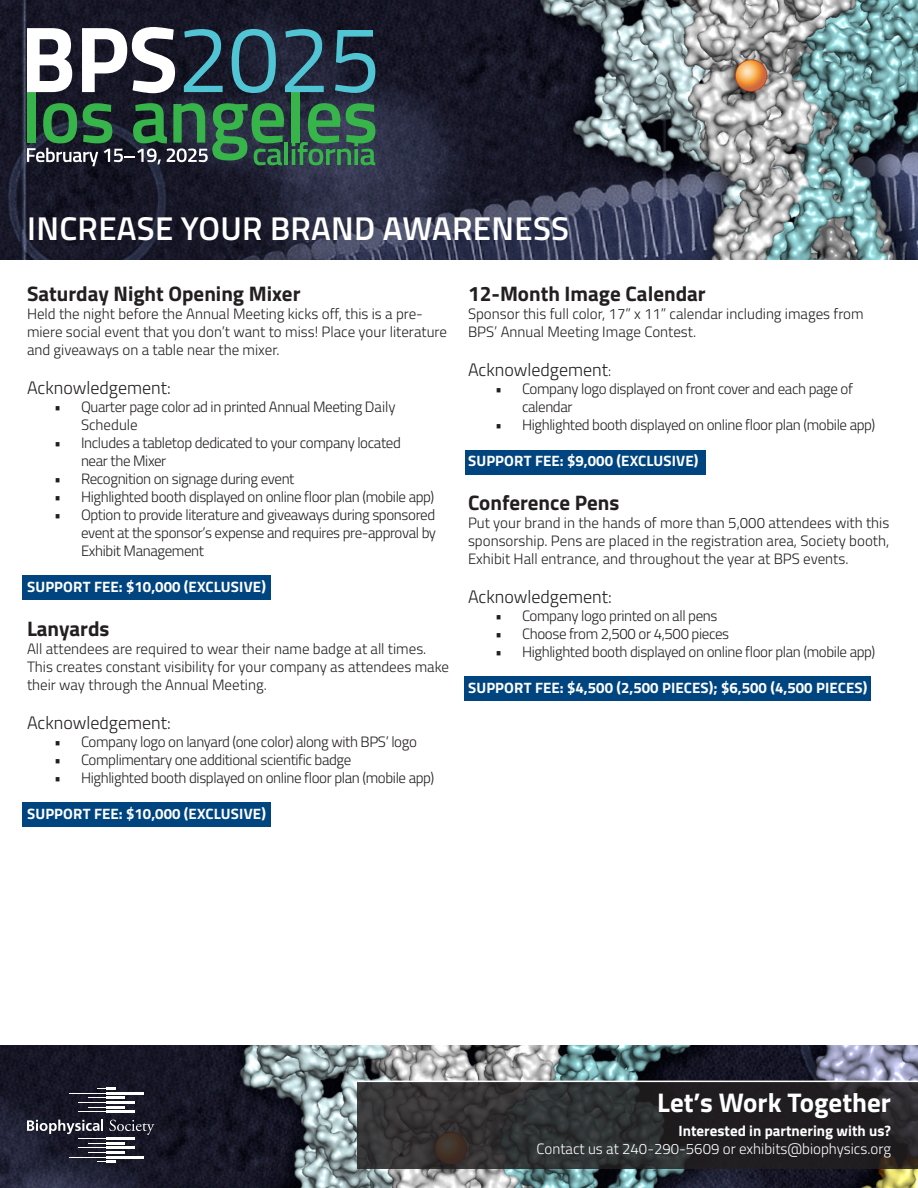
<style>
.page{position:relative;width:918px;height:1188px;background:#fff}
.page>*{position:absolute;margin:0;border:0;box-sizing:border-box;transform-origin:0 0}
.t1{font:600 33px "Titillium";letter-spacing:.01em;color:#fff}
.t2{font:700 27px "Titillium";color:#fff}
.t3{font:700 21px "Titillium";color:#231f20}
.t4{font:300 18px "Titillium";color:#231f20}
.t5{font:300 15px/18px "Titillium";letter-spacing:-.025em;color:#231f20}
.t6{font:300 15px/18px "Titillium";color:#231f20}
.t7{font:700 15px "Titillium";letter-spacing:.01em;color:#fff}
.t8{font:300 15px/18px "Titillium";color:#fff;text-align:right}
.s1{font-size:15px}
.s2{font-weight:700}
</style>
<div class="page">
<img style="left:0;top:1045px;width:918px;height:143px">
<div style="left:464px;top:676px;width:407px;height:24px;background:#004580"></div>
<img style="left:0;top:0;width:918px;height:259px">
<div style="left:27px;top:88px;width:8px;height:55px;background:#38b54a"></div>
<div style="left:292px;top:88px;width:8px;height:55px;background:#38b54a"></div>
<svg style="left:27px;top:28px;width:45px;height:64px"></svg>
<svg style="left:82px;top:27px;width:93px;height:66px"></svg>
<svg style="left:184px;top:29px;width:39px;height:63px;background:#2a5261"></svg>
<svg style="left:232px;top:29px;width:44px;height:64px;background:#326071"></svg>
<svg style="left:285px;top:29px;width:39px;height:63px;background:#335c6e"></svg>
<svg style="left:335px;top:30px;width:40px;height:63px;background:#2e5b6c"></svg>
<hr style="left:284px;top:142px;width:4px;height:23px;background:#38b54a">
<svg style="left:292px;top:103px;width:83px;height:62px;background:#36754d"></svg>
<svg style="left:27px;top:103px;width:257px;height:63px;background:#335f45"></svg>
<div style="left:465px;top:450px;width:240px;height:25px;background:#004580"></div>
<div style="left:22px;top:802px;width:249px;height:24px;background:#004580"></div>
<div style="left:22px;top:575px;width:249px;height:25px;background:#004580"></div>
<hr style="left:106px;top:1111px;width:29px;height:2px;background:#fff">
<hr style="left:106px;top:1102px;width:29px;height:2px;background:#fff">
<hr style="left:106px;top:1092px;width:38px;height:2px;background:#fff">
<svg style="left:97px;top:1088px;width:19px;height:2px"></svg>
<hr style="left:69px;top:1093px;width:37px;height:1px;background:#fff">
<svg style="left:78px;top:1097px;width:47px;height:16px"></svg>
<hr style="left:106px;top:1151px;width:19px;height:3px;background:#fff">
<hr style="left:106px;top:1156px;width:38px;height:2px;background:#fff">
<svg style="left:97px;top:1161px;width:19px;height:2px"></svg>
<hr style="left:69px;top:1157px;width:37px;height:1px;background:#fff">
<svg style="left:27px;top:1120px;width:127px;height:33px;background:#454552"></svg>
<svg style="left:357px;top:1082px;width:561px;height:87px;background:#2b2a2b"></svg>
<hr style="left:357px;top:1081px;width:561px;height:1px;background:#fff">
<p class="t1" style="left:27px;top:203px;width:544px">INCREASE YOUR BRAND AWARENESS</p>
<p class="t3" style="left:27px;top:277px;width:275px">Saturday Night Opening Mixer</p>
<p class="t6" style="left:27px;top:304px;width:422px">Held the night before the Annual Meeting kicks off, this is a pre&shy;miere social event that you don’t want to miss! Place your literature and giveaways on a table near the mixer.</p>
<p class="t4" style="left:27px;top:375px;width:145px">Acknowledgement:</p>
<p class="t5" style="left:81px;top:397px;width:316px;text-indent:-27px">• Quarter page color ad in printed Annual Meeting Daily<br>Schedule</p>
<p class="t5" style="left:81px;top:433px;width:321px;text-indent:-27px">• Includes a tabletop dedicated to your company located near the Mixer</p>
<p class="t5" style="left:54px;top:469px;width:242px">• Recognition on signage during event</p>
<p class="t5" style="left:54px;top:487px;width:382px">• Highlighted booth displayed on online floor plan (mobile app)</p>
<p class="t5" style="left:81px;top:505px;width:357px;text-align:justify;text-indent:-27px">• Option to provide literature and giveaways during sponsored event at the sponsor’s expense and requires pre-approval by Exhibit Management</p>
<p class="t7" style="left:27px;top:576px;width:240px">SUPPORT FEE: $10,000 (EXCLUSIVE)</p>
<p class="t3" style="left:27px;top:612px;width:84px">Lanyards</p>
<p class="t6" style="left:27px;top:639px;width:424px">All attendees are required to wear their name badge at all times.<br>This creates constant visibility for your company as attendees make their way through the Annual Meeting.</p>
<p class="t4" style="left:27px;top:710px;width:145px">Acknowledgement:</p>
<p class="t5" style="left:54px;top:732px;width:364px">• Company logo on lanyard (one color) along with BPS’ logo</p>
<p class="t5" style="left:54px;top:750px;width:299px">• Complimentary one additional scientific badge</p>
<p class="t5" style="left:54px;top:768px;width:382px">• Highlighted booth displayed on online floor plan (mobile app)</p>
<p class="t7" style="left:27px;top:803px;width:240px">SUPPORT FEE: $10,000 (EXCLUSIVE)</p>
<p class="t3" style="left:468px;top:277px;width:239px">12-Month Image Calendar</p>
<p class="t6" style="left:468px;top:304px;width:397px">Sponsor this full color, 17” x 11” calendar including images from<br>BPS’ Annual Meeting Image Contest.</p>
<p class="t4" style="left:468px;top:357px;width:145px">Acknowledgement<span class="s1">:</span></p>
<p class="t5" style="left:522px;top:379px;width:333px;text-indent:-27px">• Company logo displayed on front cover and each page of calendar</p>
<p class="t5" style="left:495px;top:415px;width:382px">• Highlighted booth displayed on online floor plan (mobile app)</p>
<p class="t7" style="left:468px;top:450px;width:232px">SUPPORT FEE: $9,000 (EXCLUSIVE)</p>
<p class="t3" style="left:468px;top:486px;width:153px">Conference Pens</p>
<p class="t5" style="left:468px;top:513px;width:423px;text-align:justify">Put your brand in the hands of more than 5,000 attendees with this sponsorship. Pens are placed in the registration area, Society booth, Exhibit Hall entrance, and throughout the year at BPS events.</p>
<p class="t4" style="left:468px;top:584px;width:145px">Acknowledgement:</p>
<p class="t5" style="left:495px;top:606px;width:224px">• Company logo printed on all pens</p>
<p class="t5" style="left:495px;top:624px;width:236px">• Choose from 2,500 or 4,500 pieces</p>
<p class="t5" style="left:495px;top:642px;width:382px">• Highlighted booth displayed on online floor plan (mobile app)</p>
<p class="t7" style="left:468px;top:677px;width:401px">SUPPORT FEE: $4,500 (2,500 PIECES); $6,500 (4,500 PIECES)</p>
<p class="t2" style="left:657px;top:1081px;width:235px">Let’s Work Together</p>
<p class="t8" style="left:537px;top:1121px;width:356px"><span class="s2">Interested in partnering with us?<br></span>Contact us at 240-290-5609 or exhibits@biophysics.org</p>
</div>
